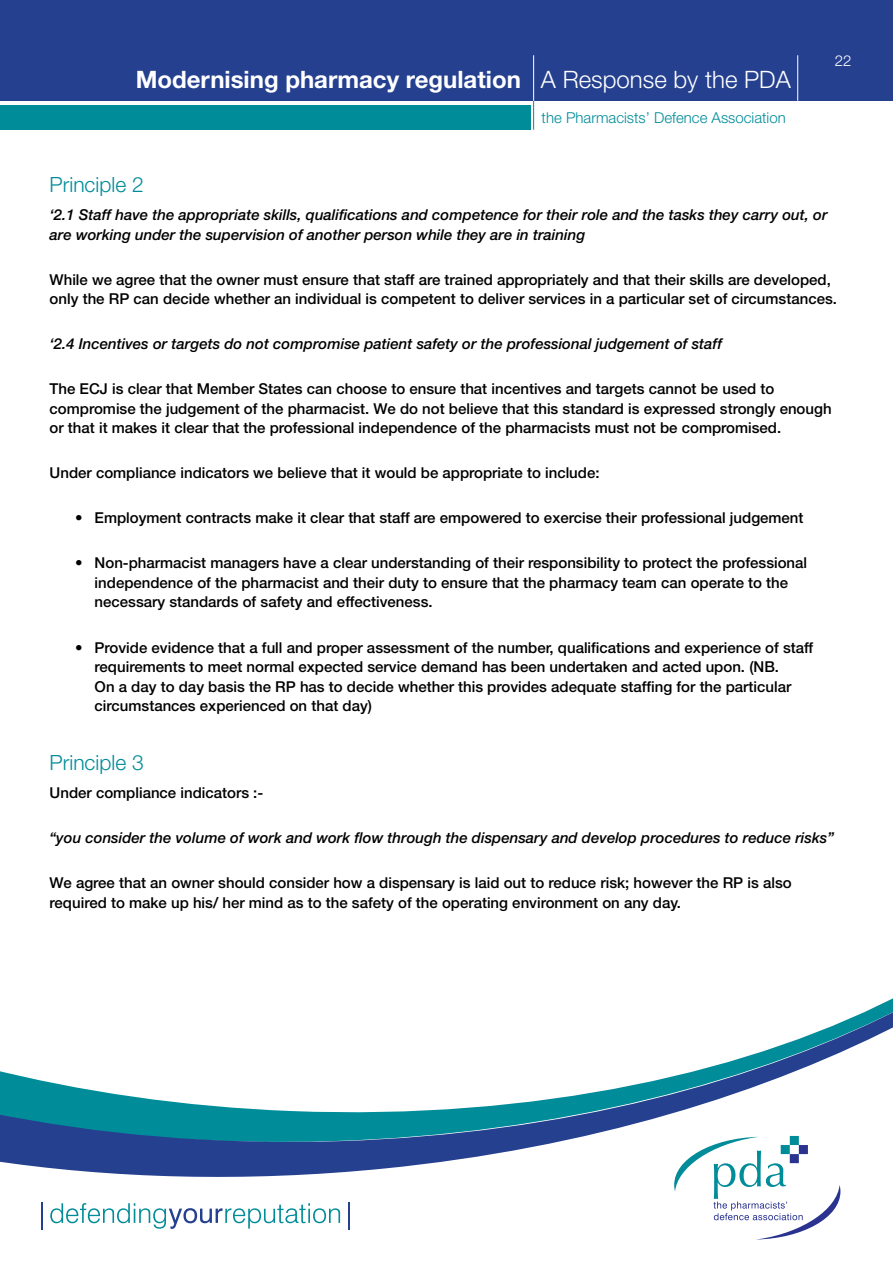
<style>
.page{position:relative;width:893px;height:1263px;background:#fff}
.page>*{position:absolute;margin:0;border:0;box-sizing:border-box;transform-origin:0 0}
.t1{font:700 24px "Helvetica Neue";color:#fff}
.t2{font:300 21px "Helvetica Neue";color:#008c99}
.t3{font:500 15px/19.5px "Helvetica Neue";color:#000}
.t4{font:italic 500 15px/19.5px "Helvetica Neue";color:#000}
.t5{font:300 15px "Helvetica Neue";color:#008c99}
.t6{font:300 15px "Helvetica Neue";color:#fff}
.s1{font-weight:300}
</style>
<div class="page">
<div style="left:0;top:0;width:893px;height:101px;background:#25408f"></div>
<div style="left:0;top:106px;width:531px;height:24px;background:#008c99"></div>
<svg style="left:533px;top:101px;width:1px;height:29px"></svg>
<hr style="left:533px;top:55px;width:1px;height:46px;background:#fff">
<hr style="left:797px;top:55px;width:1px;height:46px;background:#fff">
<svg style="left:0;top:1003px;width:893px;height:174px"></svg>
<svg style="left:674px;top:1136px;width:166px;height:103px"></svg>
<svg style="left:42px;top:1202px;width:1px;height:27px"></svg>
<svg style="left:50px;top:1203px;width:290px;height:26px"></svg>
<svg style="left:348px;top:1202px;width:1px;height:27px"></svg>
<h1 class="t1" style="left:136px;top:65px;width:657px">Modernising pharmacy regulation <span class="s1">A Response by the PDA</span></h1>
<p class="t5" style="left:542px;top:109px;width:246px">the Pharmacists’ Defence Association</p>
<p class="t6" style="left:835px;top:51px;width:18px">22</p>
<h2 class="t2" style="left:50px;top:172px;width:96px">Principle 2</h2>
<p class="t4" style="left:50px;top:205px;width:779px">‘2.1 Staff have the appropriate skills, qualifications and competence for their role and the tasks they carry out, or are working under the supervision of another person while they are in training</p>
<p class="t3" style="left:50px;top:270px;width:789px">While we agree that the owner must ensure that staff are trained appropriately and that their skills are developed, only the RP can decide whether an individual is competent to deliver services in a particular set of circumstances.</p>
<p class="t4" style="left:50px;top:334px;width:674px">‘2.4 Incentives or targets do not compromise patient safety or the professional judgement of staff</p>
<p class="t3" style="left:50px;top:379px;width:783px">The ECJ is clear that Member States can choose to ensure that incentives and targets cannot be used to compromise the judgement of the pharmacist. We do not believe that this standard is expressed strongly enough or that it makes it clear that the professional independence of the pharmacists must not be compromised.</p>
<p class="t3" style="left:50px;top:463px;width:551px">Under compliance indicators we believe that it would be appropriate to include:</p>
<p class="t3" style="left:75px;top:508px;width:730px">• Employment contracts make it clear that staff are empowered to exercise their professional judgement</p>
<p class="t3" style="left:95px;top:553px;width:714px;text-indent:-20px">• Non-pharmacist managers have a clear understanding of their responsibility to protect the professional independence of the pharmacist and their duty to ensure that the pharmacy team can operate to the necessary standards of safety and effectiveness.</p>
<p class="t3" style="left:95px;top:637px;width:720px;text-indent:-20px">• Provide evidence that a full and proper assessment of the number, qualifications and experience of staff requirements to meet normal expected service demand has been undertaken and acted upon. (NB.<br>On a day to day basis the RP has to decide whether this provides adequate staffing for the particular circumstances experienced on that day)</p>
<h2 class="t2" style="left:50px;top:750px;width:96px">Principle 3</h2>
<p class="t3" style="left:50px;top:783px;width:215px">Under compliance indicators :-</p>
<p class="t4" style="left:50px;top:828px;width:786px">“you consider the volume of work and work flow through the dispensary and develop procedures to reduce risks”</p>
<p class="t3" style="left:50px;top:873px;width:744px">We agree that an owner should consider how a dispensary is laid out to reduce risk; however the RP is also required to make up his/ her mind as to the safety of the operating environment on any day.</p>
</div>
